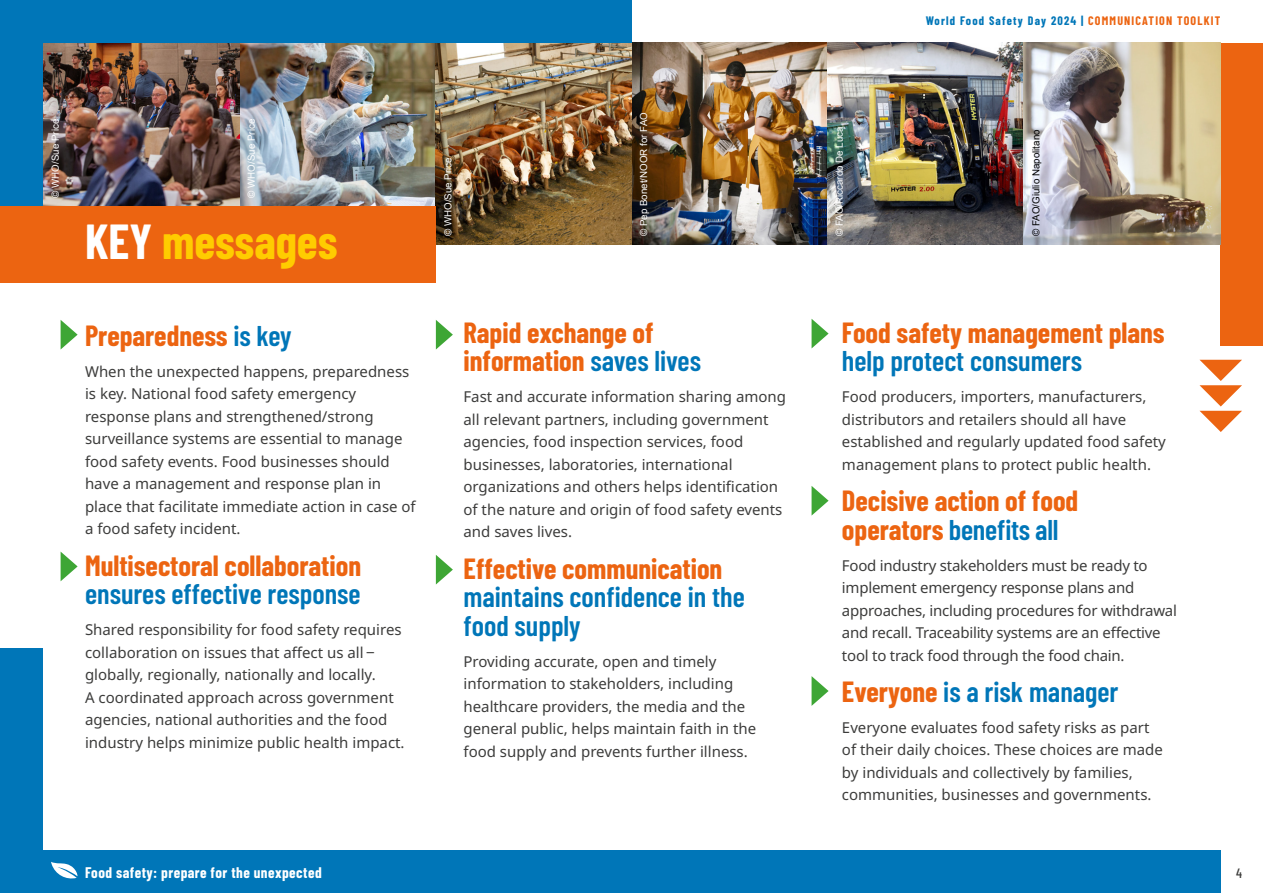
<style>
.page{position:relative;width:1263px;height:893px;background:#fff}
.page>*{position:absolute;margin:0;border:0;box-sizing:border-box;transform-origin:0 0}
.t1{font:700 48px "Barlow Condensed";color:#fc0}
.t2{font:700 28.5px/28.5px "Barlow Condensed";color:#ec6411}
.t3{font:600 28.5px/28.5px "Barlow Condensed";color:#0076b8}
.t4{font:15px/22.5px "Noto Sans";color:#3c3c3b}
.t5{font:700 15px "Barlow Condensed";letter-spacing:.03em;color:#fff}
.t6{font:500 13.5px "Barlow Condensed";color:#3c3c3b}
.t7{font:700 12px "Barlow Condensed";letter-spacing:.1em;color:#0076b8}
.t8{font:9.75px "Arial";color:#fff}
.t9{font:9.75px "Arial";color:#000}
.s1{color:#fff}
.s2{font-weight:600;color:#0076b8}
.s3{color:#ec6411}
.s4{font-weight:700;color:#ec6411}
</style>
<div class="page">
<div style="left:0;top:648px;width:43px;height:245px;background:#0076b8"></div>
<div style="left:1220px;top:43px;width:43px;height:302px;background:#ec6411"></div>
<img style="left:239px;top:43px;width:981px;height:201px">
<div style="left:0;top:850px;width:1220px;height:43px;background:#0076b8"></div>
<img style="left:43px;top:43px;width:196px;height:163px">
<div style="left:0;top:0;width:43px;height:244px;background:#0076b8"></div>
<div style="left:0;top:0;width:631px;height:43px;background:#0076b8"></div>
<div style="left:0;top:206px;width:436px;height:77px;background:#ec6411"></div>
<svg style="left:1199px;top:360px;width:43px;height:72px"></svg>
<svg style="left:61px;top:320px;width:17px;height:29px"></svg>
<svg style="left:61px;top:552px;width:17px;height:29px"></svg>
<svg style="left:436px;top:320px;width:17px;height:30px"></svg>
<svg style="left:436px;top:555px;width:17px;height:29px"></svg>
<svg style="left:811px;top:319px;width:17px;height:29px"></svg>
<svg style="left:811px;top:486px;width:17px;height:30px"></svg>
<svg style="left:811px;top:676px;width:17px;height:30px"></svg>
<svg style="left:51px;top:862px;width:27px;height:17px"></svg>
<p class="t8" style="left:49px;top:198px;width:80px;rotate:-90deg">© WHO/Sue Price</p>
<p class="t8" style="left:245px;top:198px;width:80px;rotate:-90deg">© WHO/Sue Price</p>
<h1 class="t1" style="left:85px;top:208px;width:254px"><span class="s1">KEY</span> messages</h1>
<h2 class="t2" style="left:85px;top:320px;width:208px">Preparedness <span class="s2">is key</span></h2>
<p class="t4" style="left:85px;top:360px;width:332px">When the unexpected happens, preparedness is key. National food safety emergency response plans and strengthened/strong surveillance systems are essential to manage food safety events. Food businesses should have a management and response plan in place that facilitate immediate action in case of a food safety incident.</p>
<h2 class="t2" style="left:85px;top:549px;width:278px">Multisectoral collaboration</h2>
<h2 class="t3" style="left:85px;top:578px;width:277px">ensures effective response</h2>
<p class="t4" style="left:85px;top:619px;width:321px">Shared responsibility for food safety requires collaboration on issues that affect us all ‒ globally, regionally, nationally and locally.<br>A coordinated approach across government agencies, national authorities and the food industry helps minimize public health impact.</p>
<p class="t8" style="left:442px;top:236px;width:80px;rotate:-90deg">© WHO/Sue Price</p>
<p class="t8" style="left:637px;top:236px;width:125px;rotate:-90deg">© Pep Bonet/NOOR for FAO</p>
<h2 class="t2" style="left:463px;top:317px;width:239px">Rapid exchange of information <span class="s2">saves lives</span></h2>
<p class="t4" style="left:463px;top:386px;width:324px">Fast and accurate information sharing among all relevant partners, including government agencies, food inspection services, food businesses, laboratories, international organizations and others helps identification of the nature and origin of food safety events and saves lives.</p>
<h2 class="t2" style="left:463px;top:552px;width:260px">Effective communication</h2>
<h2 class="t3" style="left:463px;top:581px;width:283px">maintains confidence in the food supply</h2>
<p class="t4" style="left:463px;top:650px;width:294px">Providing accurate, open and timely information to stakeholders, including healthcare providers, the media and the general public, helps maintain faith in the food supply and prevents further illness.</p>
<p class="t5" style="left:85px;top:862px;width:238px">Food safety: prepare for the unexpected</p>
<p class="t7" style="left:926px;top:12px;width:296px">World Food Safety Day 2024 | <span class="s3">COMMUNICATION TOOLKIT</span></p>
<p class="t8" style="left:833px;top:236px;width:111px;rotate:-90deg">© FAO/Riccardo De Luca</p>
<p class="t9" style="left:1029px;top:236px;width:108px;rotate:-90deg">© FAO/Giulio Napolitano</p>
<h2 class="t2" style="left:842px;top:317px;width:324px">Food safety management plans</h2>
<h2 class="t3" style="left:842px;top:345px;width:242px">help protect consumers</h2>
<p class="t4" style="left:842px;top:386px;width:325px">Food producers, importers, manufacturers, distributors and retailers should all have established and regularly updated food safety management plans to protect public health.</p>
<h2 class="t2" style="left:842px;top:485px;width:238px">Decisive action of food operators <span class="s2">benefits all</span></h2>
<p class="t4" style="left:842px;top:554px;width:336px">Food industry stakeholders must be ready to implement emergency response plans and approaches, including procedures for withdrawal and recall. Traceability systems are an effective tool to track food through the food chain.</p>
<h2 class="t3" style="left:842px;top:675px;width:278px"><span class="s4">Everyone</span> is a risk manager</h2>
<p class="t4" style="left:842px;top:716px;width:322px">Everyone evaluates food safety risks as part of their daily choices. These choices are made by individuals and collectively by families, communities, businesses and governments.</p>
<p class="t6" style="left:1236px;top:863px;width:7px">4</p>
</div>
